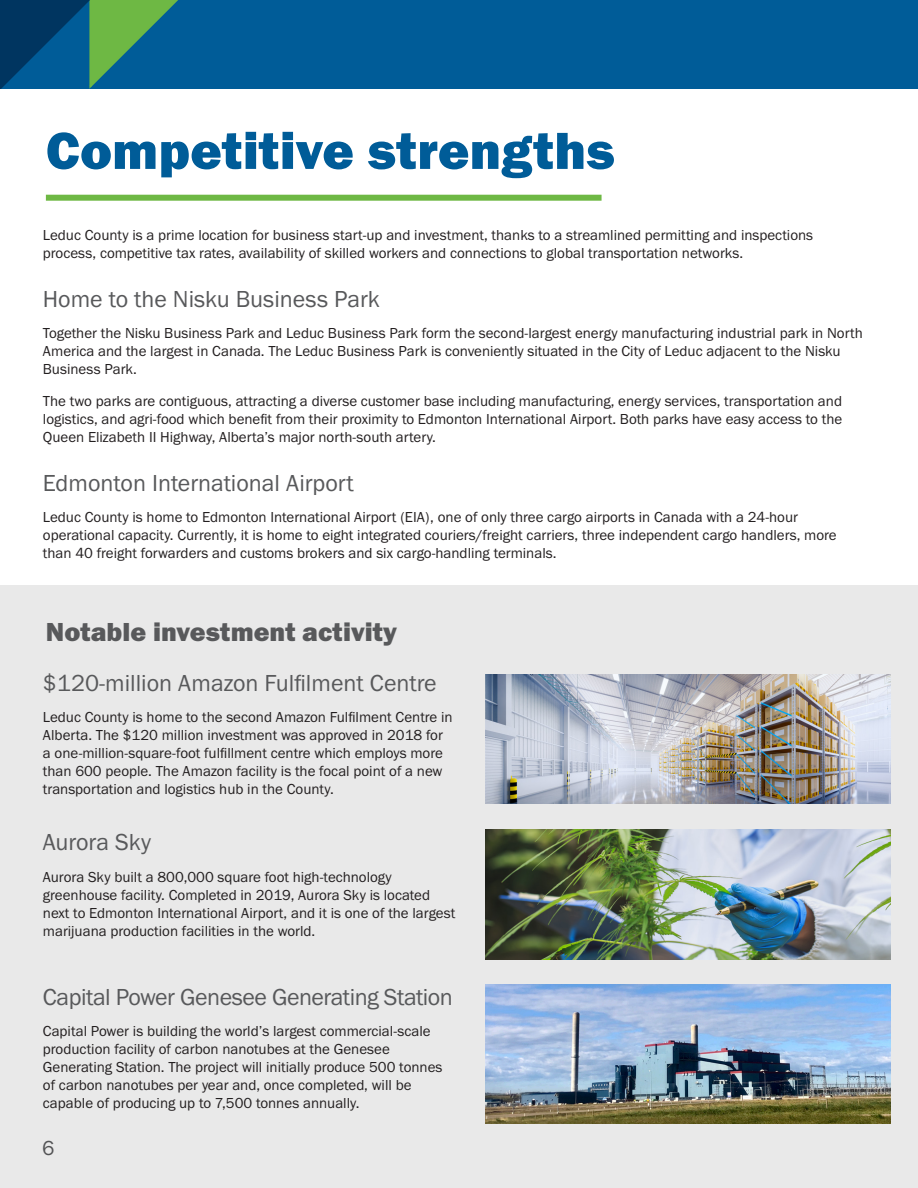
<style>
.page{position:relative;width:918px;height:1188px;background:#fff}
.page>*{position:absolute;margin:0;border:0;box-sizing:border-box;transform-origin:0 0}
.t1{font:54px "Franklin Gothic URW Hea";color:#005c98}
.Subhead_2{font:27px "Franklin Gothic URW Hea";color:#58595b}
.Subhead_1{font:24px "Franklin Gothic URW Boo";color:#58595b}
.Subhead_1-2{font:24px "Franklin Gothic URW Boo";letter-spacing:-.02em;color:#58595b}
.t2{font:21px "Franklin Gothic URW Boo";color:#58595b}
.Body_copy{font:15px/18px "Franklin Gothic URW Boo";color:#231f20}
</style>
<div class="page">
<div style="left:0;top:0;width:918px;height:88px;background:#005c98"></div>
<svg style="left:0;top:0;width:205px;height:89px"></svg>
<div style="left:0;top:585px;width:918px;height:603px;background:#e9e9e9"></div>
<div style="left:46px;top:195px;width:556px;height:6px;background:#6eb844"></div>
<img style="left:485px;top:675px;width:406px;height:129px">
<img style="left:485px;top:830px;width:406px;height:129px">
<img style="left:485px;top:985px;width:406px;height:138px">
<p class="t1" style="left:46px;top:116px;width:570px">Competitive strengths</p>
<p class="Body_copy" style="left:43px;top:225px;width:772px">Leduc County is a prime location for business start-up and investment, thanks to a streamlined permitting and inspections process, competitive tax rates, availability of skilled workers and connections to global transportation networks.</p>
<p class="Subhead_1" style="left:43px;top:284px;width:339px">Home to the Nisku Business Park</p>
<p class="Body_copy" style="left:43px;top:324px;width:821px">Together the Nisku Business Park and Leduc Business Park form the second-largest energy manufacturing industrial park in North<br>America and the largest in Canada. The Leduc Business Park is conveniently situated in the City of Leduc adjacent to the Nisku<br>Business Park.</p>
<p class="Body_copy" style="left:43px;top:391px;width:801px;text-align:justify">The two parks are contiguous, attracting a diverse customer base including manufacturing, energy services, transportation and logistics, and agri-food which benefit from their proximity to Edmonton International Airport. Both parks have easy access to the Queen Elizabeth II Highway, Alberta’s major north-south artery.</p>
<p class="Subhead_1" style="left:43px;top:468px;width:313px">Edmonton International Airport</p>
<p class="Body_copy" style="left:43px;top:508px;width:795px">Leduc County is home to Edmonton International Airport (EIA), one of only three cargo airports in Canada with a 24-hour operational capacity. Currently, it is home to eight integrated couriers/freight carriers, three independent cargo handlers, more than 40 freight forwarders and customs brokers and six cargo-handling terminals.</p>
<p class="Subhead_2" style="left:46px;top:615px;width:353px">Notable investment activity</p>
<p class="Subhead_1" style="left:43px;top:668px;width:395px">$120-million Amazon Fulfilment Centre</p>
<p class="Body_copy" style="left:43px;top:708px;width:411px">Leduc County is home to the second Amazon Fulfilment Centre in Alberta. The $120 million investment was approved in 2018 for a one-million-square-foot fulfillment centre which employs more than 600 people. The Amazon facility is the focal point of a new transportation and logistics hub in the County.</p>
<p class="Subhead_1" style="left:43px;top:827px;width:110px">Aurora Sky</p>
<p class="Body_copy" style="left:43px;top:867px;width:414px">Aurora Sky built a 800,000 square foot high-technology greenhouse facility. Completed in 2019, Aurora Sky is located next to Edmonton International Airport, and it is one of the largest marijuana production facilities in the world.</p>
<p class="Subhead_1-2" style="left:43px;top:982px;width:411px">Capital Power Genesee Generating Station</p>
<p class="Body_copy" style="left:43px;top:1022px;width:401px">Capital Power is building the world’s largest commercial-scale production facility of carbon nanotubes at the Genesee Generating Station. The project will initially produce 500 tonnes of carbon nanotubes per year and, once completed, will be capable of producing up to 7,500 tonnes annually.</p>
<h3 class="t2" style="left:42px;top:1135px;width:14px">6</h3>
</div>
